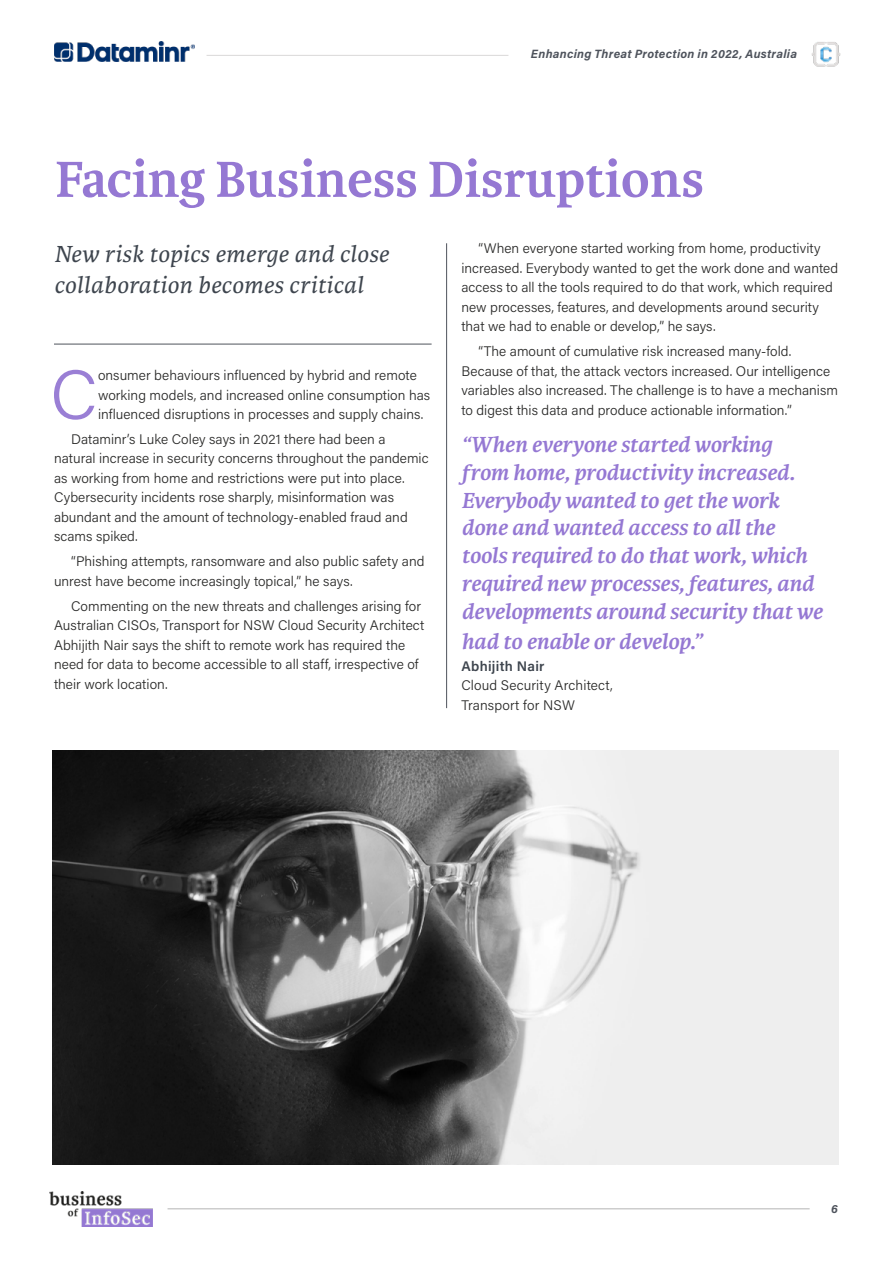
<style>
.page{position:relative;width:893px;height:1263px;background:#fff}
.page>*{position:absolute;margin:0;border:0;box-sizing:border-box;transform-origin:0 0}
.t1{font:300 69.75px "Acumin Pro";color:#9a7fd5}
.t2{font:700 54px "Karmina";color:#9578d3}
.t3{font:italic 24.75px/30.8px "Karmina";letter-spacing:.015em;color:#3e454e}
.t4{font:italic 700 23.25px/27.8px "Karmina";letter-spacing:-.015em;color:#9578d3}
.t5{font:300 13.8px/19.5px "Acumin Pro";color:#282827}
.t6{font:600 13.8px "Acumin Pro";letter-spacing:.02em;color:#3e454e}
.t7{font:italic 700 12px "Acumin Pro";letter-spacing:.025em;color:#4e535c}
</style>
<div class="page">
<hr style="left:168px;top:1208px;width:642px;height:1px;background:#b5b4b4">
<img style="left:49px;top:1191px;width:104px;height:35px">
<img style="left:811px;top:42px;width:30px;height:25px">
<img style="left:54px;top:41px;width:141px;height:21px">
<hr style="left:207px;top:55px;width:301px;height:1px;background:#dad8d8">
<hr style="left:54px;top:344px;width:378px;height:1px;background:#4e535c">
<img style="left:52px;top:750px;width:787px;height:415px">
<hr style="left:446px;top:243px;width:1px;height:465px;background:#4e535c">
<p class="t7" style="left:531px;top:45px;width:268px">Enhancing Threat Protection in 2022, Australia</p>
<h2 class="t2" style="left:55px;top:149px;width:651px">Facing Business Disruptions</h2>
<h3 class="t3" style="left:54px;top:239px;width:337px">New risk topics emerge and close collaboration becomes critical</h3>
<p class="t5" style="left:461px;top:238px;width:378px;text-indent:17px">“When everyone started working from home, productivity increased. Everybody wanted to get the work done and wanted access to all the tools required to do that work, which required new processes, features, and developments around security that we had to enable or develop,” he says.</p>
<p class="t5" style="left:461px;top:341px;width:378px;text-indent:17px">“The amount of cumulative risk increased many-fold.<br>Because of that, the attack vectors increased. Our intelligence variables also increased. The challenge is to have a mechanism to digest this data and produce actionable information.”</p>
<p class="t4" style="left:461px;top:431px;width:363px">“When everyone started working from home, productivity increased.<br>Everybody wanted to get the work done and wanted access to all the tools required to do that work, which required new processes, features, and developments around security that we</p>
<h3 class="t4" style="left:461px;top:627px;width:243px">had to enable or develop.”</h3>
<p class="t6" style="left:461px;top:656px;width:85px">Abhijith Nair</p>
<p class="t5" style="left:461px;top:675px;width:153px">Cloud Security Architect,<br>Transport for NSW</p>
<h1 class="t1" style="left:50px;top:347px;width:49px">C</h1>
<p class="t5" style="left:98px;top:365px;width:334px">onsumer behaviours influenced by hybrid and remote working models, and increased online consumption has influenced disruptions in processes and supply chains.</p>
<p class="t5" style="left:54px;top:429px;width:376px;text-indent:17px">Dataminr’s Luke Coley says in 2021 there had been a natural increase in security concerns throughout the pandemic as working from home and restrictions were put into place.<br>Cybersecurity incidents rose sharply, misinformation was abundant and the amount of technology-enabled fraud and scams spiked.</p>
<p class="t5" style="left:54px;top:551px;width:372px;text-indent:17px">“Phishing attempts, ransomware and also public safety and unrest have become increasingly topical,” he says.</p>
<p class="t5" style="left:54px;top:595px;width:372px;text-indent:17px">Commenting on the new threats and challenges arising for Australian CISOs, Transport for NSW Cloud Security Architect Abhijith Nair says the shift to remote work has required the need for data to become accessible to all staff, irrespective of their work location.</p>
<p class="t7" style="left:831px;top:1200px;width:8px">6</p>
</div>
